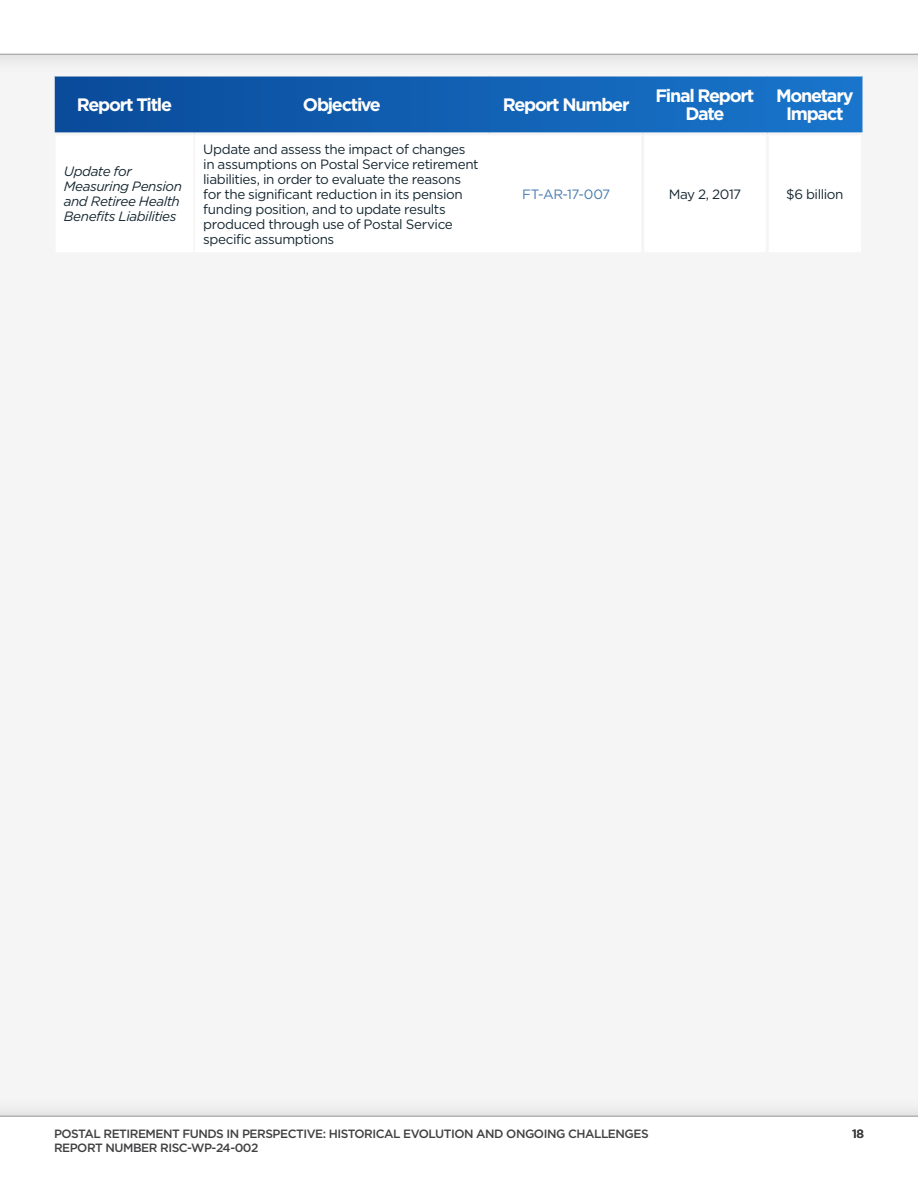
<style>
.page{position:relative;width:918px;height:1188px;background:#fff}
.page>*{position:absolute;margin:0;border:0;box-sizing:border-box;transform-origin:0 0}
.t1{font:700 18px/18px "Gotham";letter-spacing:-.07em;color:#fff;text-align:center}
.t2{font:13.5px/15px "Gotham";letter-spacing:-.03em;color:#172832}
.t3{font:italic 13.5px/15px "Gotham";letter-spacing:-.03em;color:#172832}
.t4{font:13.5px "Gotham";letter-spacing:-.025em;color:#477ab2}
.t5{font:500 12px "Gotham";letter-spacing:-.04em;color:#414042}
</style>
<div class="page">
<div style="left:0;top:22px;width:918px;height:1121px;background:#f5f5f5"></div>
<div style="left:0;top:0;width:918px;height:75px;background:#eee"></div>
<div style="left:0;top:0;width:918px;height:54px;background:#fff"></div>
<div style="left:0;top:1095px;width:918px;height:93px;background:#efefef"></div>
<div style="left:0;top:1116px;width:918px;height:72px;background:#fff"></div>
<svg style="left:55px;top:76px;width:807px;height:56px;background:#1361b3"></svg>
<hr style="left:488px;top:135px;width:3px;height:117px;background:#fff">
<h1 class="t1" style="left:77px;top:96px;width:97px">Report Title</h1>
<h1 class="t1" style="left:303px;top:96px;width:80px">Objective</h1>
<h1 class="t1" style="left:503px;top:96px;width:128px">Report Number</h1>
<h1 class="t1" style="left:656px;top:87px;width:100px">Final Report<br>Date</h1>
<h1 class="t1" style="left:776px;top:87px;width:79px">Monetary<br>Impact</h1>
<p class="t3" style="left:64px;top:164px;width:120px">Update for<br>Measuring Pension and Retiree Health<br>Benefits Liabilities</p>
<p class="t2" style="left:203px;top:141px;width:277px">Update and assess the impact of changes in assumptions on Postal Service retirement liabilities, in order to evaluate the reasons for the significant reduction in its pension funding position, and to update results produced through use of Postal Service specific assumptions</p>
<p class="t4" style="left:522px;top:187px;width:90px">FT-AR-17-007</p>
<p class="t2" style="left:669px;top:186px;width:74px">May 2, 2017</p>
<p class="t2" style="left:786px;top:186px;width:59px">$6 billion</p>
<p class="t5" style="left:54px;top:1127px;width:596px">POSTAL RETIREMENT FUNDS IN PERSPECTIVE: HISTORICAL EVOLUTION AND ONGOING CHALLENGES</p>
<p class="t5" style="left:852px;top:1127px;width:13px">18</p>
<p class="t5" style="left:54px;top:1141px;width:206px">REPORT NUMBER RISC-WP-24-002</p>
</div>
